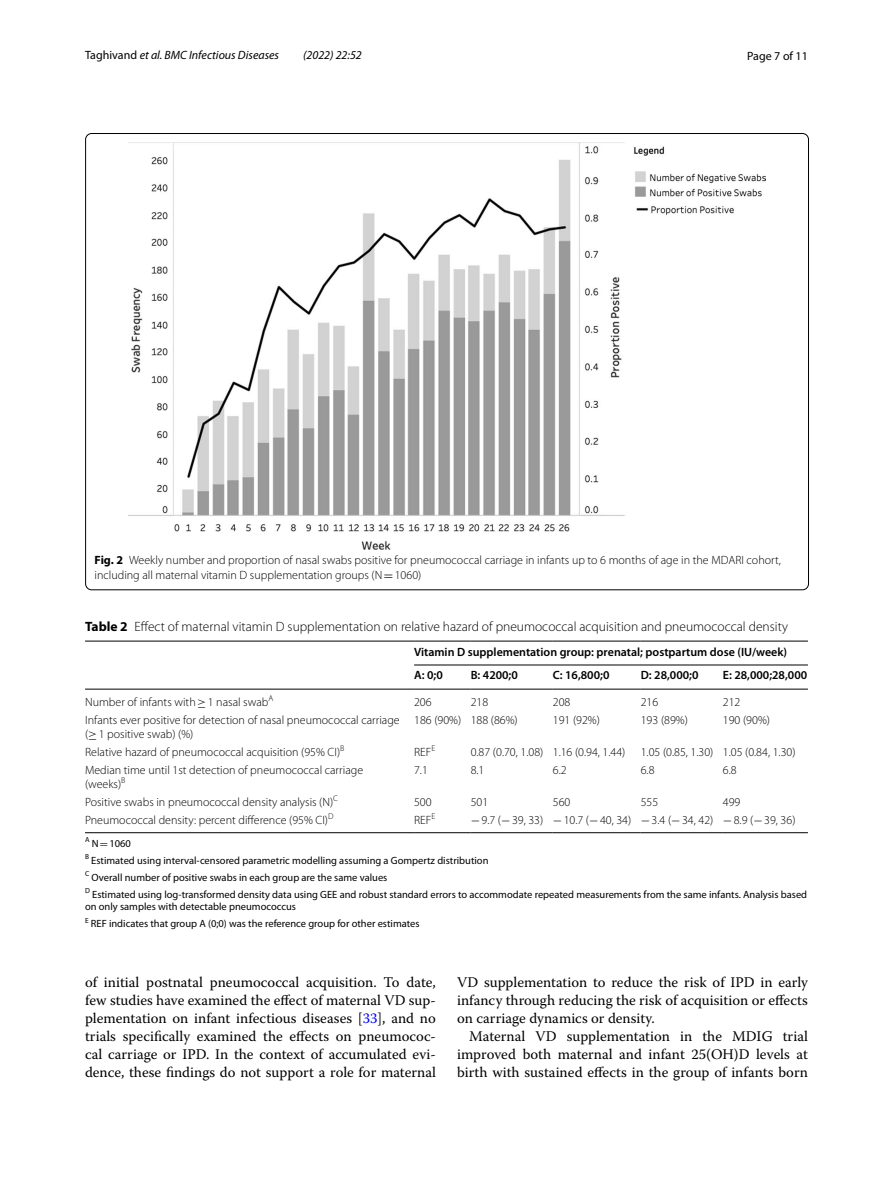
<style>
.page{position:relative;width:893px;height:1187px;background:#fff}
.page>*{position:absolute;margin:0;border:0;box-sizing:border-box;transform-origin:0 0}
.t1{font:14.7px/18px "Warnock Pro";color:#000;text-align:justify}
.t2{font:300 13.5px "Myriad Pro";color:#000}
.t3{font:300 12px/13.5px "Myriad Pro";color:#000}
.t4{font:600 12px/23.9px "Myriad Pro";color:#000}
.t5{font:italic 12px "Myriad Pro";color:#000}
.t6{font:12px "Myriad Pro";color:#000}
.t7{font:10.5px/17px "Myriad Pro";color:#000}
.s1{font-style:normal}
.s2{font-weight:700}
.s3{font-family:"MTSY";font-weight:400}
.s4{font-family:"MTSY"}
.s5{color:#00f}
</style>
<div class="page">
<img style="left:128px;top:142px;width:638px;height:407px">
<hr style="left:85px;top:640px;width:329px;height:1px;background:#000">
<hr style="left:85px;top:688px;width:329px;height:1px;background:#000">
<hr style="left:414px;top:640px;width:57px;height:1px;background:#000">
<hr style="left:471px;top:640px;width:82px;height:1px;background:#000">
<hr style="left:553px;top:640px;width:88px;height:1px;background:#000">
<hr style="left:641px;top:640px;width:82px;height:1px;background:#000">
<hr style="left:723px;top:640px;width:85px;height:1px;background:#000">
<hr style="left:414px;top:688px;width:57px;height:1px;background:#000">
<hr style="left:471px;top:688px;width:82px;height:1px;background:#000">
<hr style="left:553px;top:688px;width:88px;height:1px;background:#000">
<hr style="left:641px;top:688px;width:82px;height:1px;background:#000">
<hr style="left:723px;top:688px;width:85px;height:1px;background:#000">
<hr style="left:85px;top:832px;width:329px;height:1px;background:#000">
<hr style="left:414px;top:832px;width:57px;height:1px;background:#000">
<hr style="left:471px;top:832px;width:82px;height:1px;background:#000">
<hr style="left:553px;top:832px;width:88px;height:1px;background:#000">
<hr style="left:641px;top:832px;width:82px;height:1px;background:#000">
<hr style="left:723px;top:832px;width:85px;height:1px;background:#000">
<hr style="left:414px;top:664px;width:394px;height:1px;background:#000">
<p class="t5" style="left:85px;top:48px;width:196px"><span class="s1">Taghivand</span> et al. BMC Infectious Diseases</p>
<p class="t5" style="left:303px;top:48px;width:60px">(2022) 22:52</p>
<p class="t6" style="left:747px;top:48px;width:62px">Page 7 of 11</p>
<p class="t3" style="left:95px;top:553px;width:688px;line-height:15px"><span class="s2">Fig. 2</span> Weekly number and proportion of nasal swabs positive for pneumococcal carriage in infants up to 6 months of age in the MDARI cohort, including all maternal vitamin D supplementation groups (N<span class="s3">=</span>1060)</p>
<p class="t2" style="left:85px;top:619px;width:704px"><span class="s2">Table 2</span> Effect of maternal vitamin D supplementation on relative hazard of pneumococcal acquisition and pneumococcal density</p>
<p class="t4" style="left:414px;top:639px;width:374px">Vitamin D supplementation group: prenatal; postpartum dose (IU/week)<br>A: 0;0</p>
<p class="t4" style="left:471px;top:663px;width:49px">B: 4200;0</p>
<p class="t4" style="left:553px;top:663px;width:58px">C: 16,800;0</p>
<p class="t4" style="left:641px;top:663px;width:59px">D: 28,000;0</p>
<p class="t4" style="left:723px;top:663px;width:86px">E: 28,000;28,000</p>
<p class="t3" style="left:85px;top:695px;width:190px">Number of infants with<span class="s3">≥</span>1 nasal swab<sup>A</sup></p>
<p class="t3" style="left:414px;top:695px;width:19px">206</p>
<p class="t3" style="left:471px;top:695px;width:19px">218</p>
<p class="t3" style="left:553px;top:695px;width:19px">208</p>
<p class="t3" style="left:641px;top:695px;width:19px">216</p>
<p class="t3" style="left:723px;top:695px;width:19px">212</p>
<p class="t3" style="left:85px;top:713px;width:316px">Infants ever positive for detection of nasal pneumococcal carriage (<span class="s3">≥</span>1 positive swab) (%)</p>
<p class="t3" style="left:414px;top:713px;width:105px">186 (90%) 188 (86%)</p>
<p class="t3" style="left:553px;top:713px;width:49px">191 (92%)</p>
<p class="t3" style="left:641px;top:713px;width:49px">193 (89%)</p>
<p class="t3" style="left:723px;top:713px;width:49px">190 (90%)</p>
<p class="t3" style="left:85px;top:745px;width:261px">Relative hazard of pneumococcal acquisition (95% CI)<sup>B</sup></p>
<p class="t3" style="left:414px;top:745px;width:23px">REF<sup>E</sup></p>
<p class="t3" style="left:471px;top:745px;width:156px">0.87 (0.70, 1.08) 1.16 (0.94, 1.44)</p>
<p class="t3" style="left:641px;top:745px;width:156px">1.05 (0.85, 1.30) 1.05 (0.84, 1.30)</p>
<p class="t3" style="left:85px;top:763px;width:280px">Median time until 1st detection of pneumococcal carriage (weeks)<sup>B</sup></p>
<p class="t3" style="left:414px;top:763px;width:15px">7.1</p>
<p class="t3" style="left:471px;top:763px;width:15px">8.1</p>
<p class="t3" style="left:553px;top:763px;width:15px">6.2</p>
<p class="t3" style="left:641px;top:763px;width:15px">6.8</p>
<p class="t3" style="left:723px;top:763px;width:15px">6.8</p>
<p class="t3" style="left:85px;top:795px;width:255px">Positive swabs in pneumococcal density analysis (N)<sup>C</sup></p>
<p class="t3" style="left:414px;top:795px;width:19px">500</p>
<p class="t3" style="left:471px;top:795px;width:19px">501</p>
<p class="t3" style="left:553px;top:795px;width:19px">560</p>
<p class="t3" style="left:641px;top:795px;width:19px">555</p>
<p class="t3" style="left:723px;top:795px;width:19px">499</p>
<p class="t3" style="left:85px;top:813px;width:250px">Pneumococcal density: percent difference (95% CI)<sup>D</sup></p>
<p class="t3" style="left:414px;top:813px;width:23px">REF<sup>E</sup></p>
<p class="t3" style="left:471px;top:813px;width:326px"><span class="s3">−</span>9.7 (<span class="s3">−</span>39, 33) <span class="s3">−</span>10.7 (<span class="s3">−</span>40, 34) <span class="s3">−</span>3.4 (<span class="s3">−</span>34, 42) <span class="s3">−</span>8.9 (<span class="s3">−</span>39, 36)</p>
<p class="t7" style="left:85px;top:834px;width:724px"><sup>A</sup> N<span class="s4">=</span>1060<br><sup>B</sup> Estimated using interval-censored parametric modelling assuming a Gompertz distribution<br><sup>C</sup> Overall number of positive swabs in each group are the same values<br><sup>D</sup> Estimated using log-transformed density data using GEE and robust standard errors to accommodate repeated measurements from the same infants. Analysis based</p>
<p class="t7" style="left:85px;top:898px;width:336px">on only samples with detectable pneumococcus<br><sup>E</sup> REF indicates that group A (0;0) was the reference group for other estimates</p>
<p class="t1" style="left:85px;top:972px;width:352px">of initial postnatal pneumococcal acquisition. To date, few studies have examined the effect of maternal VD sup&shy;plementation on infant infectious diseases [<span class="s5">33</span>], and no trials specifically examined the effects on pneumococ&shy;cal carriage or IPD. In the context of accumulated evi&shy;dence, these findings do not support a role for maternal</p>
<p class="t1" style="left:457px;top:972px;width:352px">VD supplementation to reduce the risk of IPD in early infancy through reducing the risk of acquisition or effects on carriage dynamics or density.</p>
<p class="t1" style="left:457px;top:1026px;width:352px;text-indent:12px">Maternal VD supplementation in the MDIG trial improved both maternal and infant 25(OH)D levels at birth with sustained effects in the group of infants born</p>
</div>
